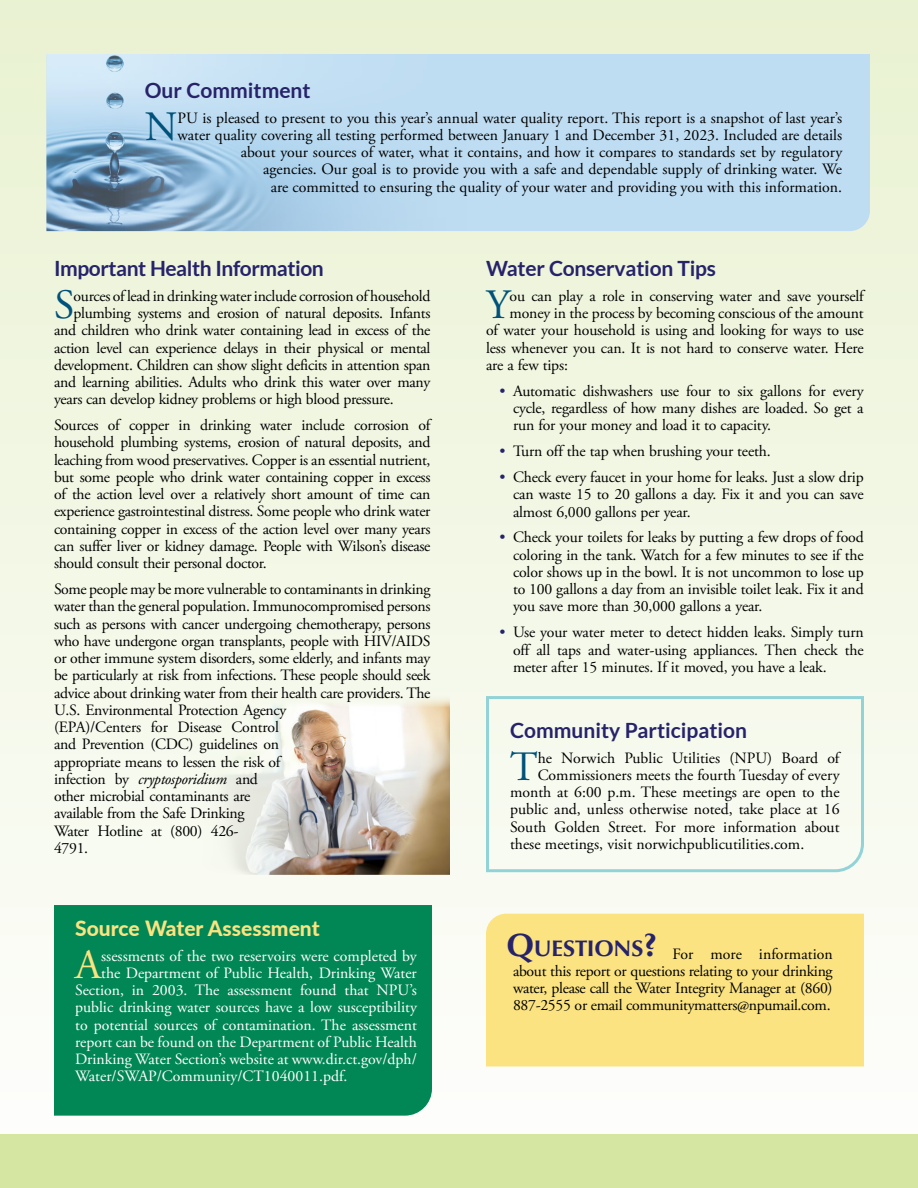
<style>
.page{position:relative;width:918px;height:1188px;background:#fff}
.page>*{position:absolute;margin:0;border:0;box-sizing:border-box;transform-origin:0 0}
.Initial_Cap{font:41.7px "Adobe Garamond Pro";color:#00527a}
.First_Paragraph_24_White{font:41.7px "Adobe Garamond Pro";color:#fbe381}
.t1{font:700 23.1px "Classico URW";color:#27236a}
.Article_Head_24_Blue{font:700 21px "Lato";letter-spacing:-.01em;color:#27236a}
.Article_Head_24_Gold{font:800 21px "Lato";color:#fbe381}
.First_Paragraph{font:15.75px/17.2px "Adobe Garamond Pro";letter-spacing:-.02em;color:#000;text-align:justify}
.Initial_Cap-2{font:15.75px/17.2px "Adobe Garamond Pro";letter-spacing:-.005em;color:#000;text-align:right}
.First_Paragraph_24_White-2{font:15.75px "Adobe Garamond Pro";color:#fff}
.Paragraphs_24{font:15.75px/17.2px "Adobe Garamond Pro";letter-spacing:-.02em;color:#000;text-align:justify}
.s1{font-style:italic}
.s2{color:#27236a}
.s3{font-size:33px}
</style>
<div class="page">
<div style="left:0;top:0;width:918px;height:1188px;background:linear-gradient(to bottom,#e9f2d1,#fefefe)"></div>
<div style="left:497px;top:54px;width:373px;height:177px;background:#bfddf2"></div>
<img style="left:46px;top:54px;width:451px;height:177px">
<img style="left:197px;top:695px;width:252px;height:179px">
<div style="left:484px;top:695px;width:382px;height:179px;background:#f7faef"></div>
<div style="left:54px;top:905px;width:378px;height:211px;background:#008755"></div>
<div style="left:486px;top:914px;width:378px;height:153px;background:#fbe381"></div>
<div style="left:0;top:1134px;width:918px;height:54px;background:#d5e6a3"></div>
<p class="Article_Head_24_Blue" style="left:145px;top:78px;width:167px">Our Commitment</p>
<p class="Initial_Cap" style="left:145px;top:102px;width:34px">N</p>
<p class="Initial_Cap-2" style="left:177px;top:110px;width:666px">PU is pleased to present to you this year’s annual water quality report. This report is a snapshot of last year’s water quality covering all testing performed between January 1 and December 31, 2023. Included are details about your sources of water, what it contains, and how it compares to standards set by regulatory<br>agencies. Our goal is to provide you with a safe and dependable supply of drinking water. We<br>are committed to ensuring the quality of your water and providing you with this information.</p>
<p class="Article_Head_24_Blue" style="left:54px;top:256px;width:271px">Important Health Information</p>
<p class="Initial_Cap" style="left:54px;top:280px;width:22px">S</p>
<p class="Initial_Cap-2" style="left:74px;top:288px;width:358px">ources of lead in drinking water include corrosion of household</p>
<p class="Initial_Cap-2" style="left:74px;top:305px;width:358px">plumbing systems and erosion of natural deposits. Infants</p>
<p class="Initial_Cap-2" style="left:54px;top:322px;width:378px">and children who drink water containing lead in excess of the</p>
<p class="Initial_Cap-2" style="left:54px;top:340px;width:378px">action level can experience delays in their physical or mental</p>
<p class="Initial_Cap-2" style="left:54px;top:357px;width:378px">development. Children can show slight deficits in attention span</p>
<p class="Initial_Cap-2" style="left:54px;top:374px;width:378px">and learning abilities. Adults who drink this water over many</p>
<p class="Initial_Cap-2" style="left:54px;top:391px;width:341px">years can develop kidney problems or high blood pressure.</p>
<p class="First_Paragraph" style="left:54px;top:417px;width:378px">Sources of copper in drinking water include corrosion of household plumbing systems, erosion of natural deposits, and leaching from wood preservatives. Copper is an essential nutrient, but some people who drink water containing copper in excess of the action level over a relatively short amount of time can experience gastrointestinal distress. Some people who drink water containing copper in excess of the action level over many years can suffer liver or kidney damage. People with Wilson’s disease should consult their personal doctor.</p>
<p class="First_Paragraph" style="left:54px;top:581px;width:378px;text-align:left">Some people may be more vulnerable to contaminants in drinking water than the general population. Immunocompromised persons such as persons with cancer undergoing chemotherapy, persons who have undergone organ transplants, people with HIV/AIDS or other immune system disorders, some elderly, and infants may be particularly at risk from infections. These people should seek advice about drinking water from their health care providers. The U.S. Environmental Protection Agency<br>(EPA)/Centers for Disease Control<br>and Prevention (CDC) guidelines on<br>appropriate means to lessen the risk of<br>infection by <span class="s1">cryptosporidium</span> and<br>other microbial contaminants are<br>available from the Safe Drinking<br>Water Hotline at (800) 426-<br>4791.</p>
<p class="Article_Head_24_Gold" style="left:75px;top:913px;width:246px">Source Water Assessment</p>
<p class="First_Paragraph_24_White" style="left:75px;top:940px;width:28px">A</p>
<p class="First_Paragraph_24_White-2" style="left:101px;top:946px;width:317px">ssessments of the two reservoirs were completed by</p>
<p class="First_Paragraph_24_White-2" style="left:101px;top:964px;width:317px">the Department of Public Health, Drinking Water</p>
<p class="First_Paragraph_24_White-2" style="left:75px;top:981px;width:343px">Section, in 2003. The assessment found that NPU’s</p>
<p class="First_Paragraph_24_White-2" style="left:75px;top:998px;width:343px">public drinking water sources have a low susceptibility</p>
<p class="First_Paragraph_24_White-2" style="left:75px;top:1015px;width:343px">to potential sources of contamination. The assessment</p>
<p class="First_Paragraph_24_White-2" style="left:75px;top:1033px;width:343px">report can be found on the Department of Public Health</p>
<p class="First_Paragraph_24_White-2" style="left:75px;top:1050px;width:343px">Drinking Water Section’s website at www.dir.ct.gov/dph/</p>
<p class="First_Paragraph_24_White-2" style="left:75px;top:1067px;width:274px">Water/SWAP/Community/CT1040011.pdf.</p>
<p class="Article_Head_24_Blue" style="left:486px;top:256px;width:232px">Water Conservation Tips</p>
<p class="Initial_Cap" style="left:486px;top:280px;width:25px">Y</p>
<p class="Initial_Cap-2" style="left:510px;top:288px;width:356px">ou can play a role in conserving water and save yourself</p>
<p class="Initial_Cap-2" style="left:510px;top:305px;width:356px">money in the process by becoming conscious of the amount</p>
<p class="Initial_Cap-2" style="left:486px;top:322px;width:379px">of water your household is using and looking for ways to use</p>
<p class="Initial_Cap-2" style="left:486px;top:340px;width:379px">less whenever you can. It is not hard to conserve water. Here</p>
<p class="Initial_Cap-2" style="left:486px;top:357px;width:84px">are a few tips:</p>
<p class="First_Paragraph" style="left:513px;top:383px;width:352px;text-indent:-14px"><span class="s2">•</span> Automatic dishwashers use four to six gallons for every cycle, regardless of how many dishes are loaded. So get a run for your money and load it to capacity.</p>
<p class="First_Paragraph" style="left:500px;top:443px;width:273px"><span class="s2">•</span> Turn off the tap when brushing your teeth.</p>
<p class="First_Paragraph" style="left:513px;top:469px;width:352px;text-indent:-14px"><span class="s2">•</span> Check every faucet in your home for leaks. Just a slow drip can waste 15 to 20 gallons a day. Fix it and you can save almost 6,000 gallons per year.</p>
<p class="First_Paragraph" style="left:513px;top:529px;width:352px;text-indent:-14px"><span class="s2">•</span> Check your toilets for leaks by putting a few drops of food coloring in the tank. Watch for a few minutes to see if the color shows up in the bowl. It is not uncommon to lose up to 100 gallons a day from an invisible toilet leak. Fix it and you save more than 30,000 gallons a year.</p>
<p class="First_Paragraph" style="left:513px;top:624px;width:352px;text-indent:-14px"><span class="s2">•</span> Use your water meter to detect hidden leaks. Simply turn off all taps and water-using appliances. Then check the meter after 15 minutes. If it moved, you have a leak.</p>
<p class="Article_Head_24_Blue" style="left:510px;top:718px;width:238px">Community Participation</p>
<p class="Initial_Cap" style="left:510px;top:742px;width:29px">T</p>
<p class="Initial_Cap-2" style="left:538px;top:750px;width:303px">he Norwich Public Utilities (NPU) Board of</p>
<p class="Initial_Cap-2" style="left:538px;top:767px;width:303px">Commissioners meets the fourth Tuesday of every</p>
<p class="Initial_Cap-2" style="left:510px;top:784px;width:331px">month at 6:00 p.m. These meetings are open to the</p>
<p class="Initial_Cap-2" style="left:510px;top:801px;width:331px">public and, unless otherwise noted, take place at 16</p>
<p class="Initial_Cap-2" style="left:510px;top:819px;width:331px">South Golden Street. For more information about</p>
<p class="Initial_Cap-2" style="left:510px;top:836px;width:296px">these meetings, visit norwichpublicutilities.com.</p>
<p class="t1" style="left:507px;top:931px;width:152px"><span class="s3">Q</span>UESTIONS<span class="s3">?</span></p>
<p class="Paragraphs_24" style="left:513px;top:946px;width:321px;text-indent:160px">For more information about this report or questions relating to your drinking water, please call the Water Integrity Manager at (860)<br>887-2555 or email communitymatters@npumail.com.</p>
</div>
